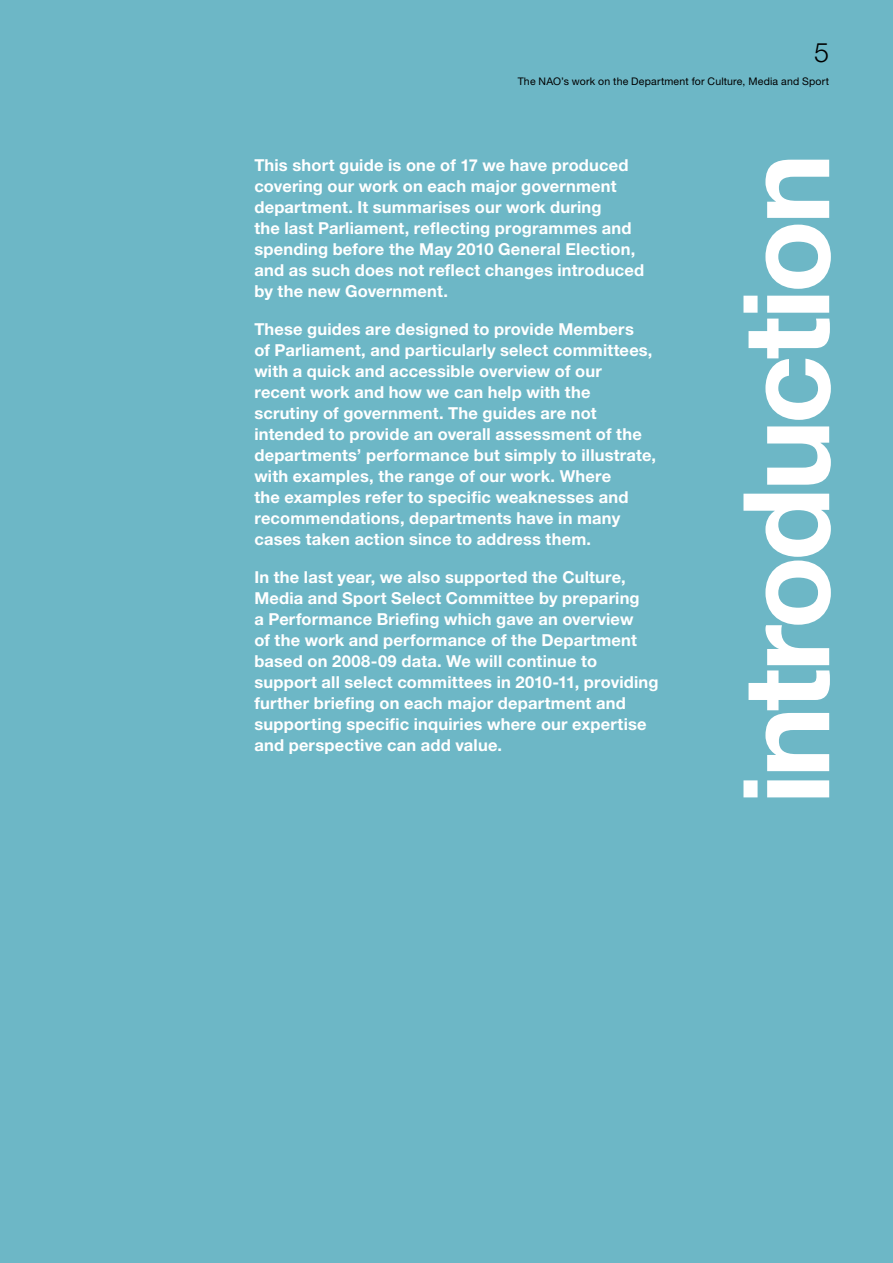
<style>
.page{position:relative;width:893px;height:1263px;background:#6db7c6}
.page>*{position:absolute;margin:0;border:0;box-sizing:border-box;transform-origin:0 0}
.REV_HEAD_LARGE_100_8{font:700 120px "Helvetica Neue LT Std";letter-spacing:-.03em;color:#fff}
.t1{font:300 27px "Helvetica Neue LT Std";color:#000}
.REV_INTRO_11_14pt_75{font:700 16.5px/21px "Helvetica Neue LT Std";letter-spacing:.01em;color:#fff}
.t2{font:10.5px "Helvetica Neue LT Std";letter-spacing:.02em;color:#000}
</style>
<div class="page">
<p class="t1" style="left:814px;top:36px;width:17px">5</p>
<p class="t2" style="left:518px;top:75px;width:313px">The NAO’s work on the Department for Culture, Media and Sport</p>
<p class="REV_INTRO_11_14pt_75" style="left:254px;top:154px;width:391px">This short guide is one of 17 we have produced covering our work on each major government department. It summarises our work during<br>the last Parliament, reflecting programmes and spending before the May 2010 General Election, and as such does not reflect changes introduced by the new Government.</p>
<p class="REV_INTRO_11_14pt_75" style="left:254px;top:318px;width:403px">These guides are designed to provide Members<br>of Parliament, and particularly select committees, with a quick and accessible overview of our recent work and how we can help with the scrutiny of government. The guides are not intended to provide an overall assessment of the departments’ performance but simply to illustrate, with examples, the range of our work. Where<br>the examples refer to specific weaknesses and recommendations, departments have in many cases taken action since to address them.</p>
<p class="REV_INTRO_11_14pt_75" style="left:254px;top:567px;width:406px">In the last year, we also supported the Culture, Media and Sport Select Committee by preparing<br>a Performance Briefing which gave an overview<br>of the work and performance of the Department based on 2008-09 data. We will continue to support all select committees in 2010-11, providing further briefing on each major department and supporting specific inquiries where our expertise and perspective can add value.</p>
<p class="REV_HEAD_LARGE_100_8" style="left:712px;top:804px;width:653px;rotate:-90deg">introduction</p>
</div>
